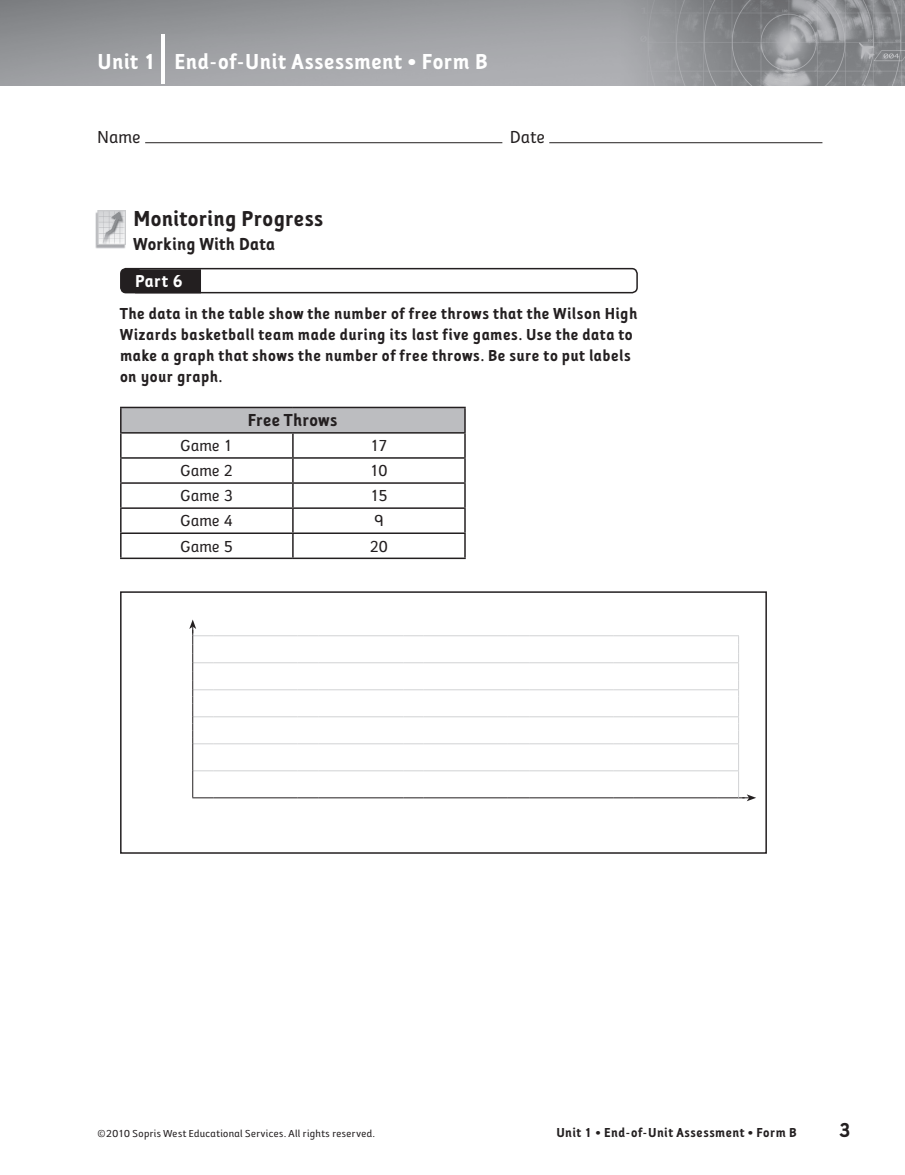
<style>
.page{position:relative;width:905px;height:1175px;background:#fff}
.page>*{position:absolute;margin:0;border:0;box-sizing:border-box;transform-origin:0 0}
.Runninghead{font:22.5px "SW Folder Bold";letter-spacing:-.005em;color:#fff}
.t1{font:22.5px "SW Folder Bold";letter-spacing:-.015em;color:#231f20}
.t2{font:21px "SW Folder Bold";color:#231f20}
.TBH1{font:18px "SW Folder Bold";letter-spacing:-.015em;color:#231f20}
.t3{font:18px "SW Folder Regular";letter-spacing:-.005em;color:#231f20}
.t4{font:18px "SW Folder Bold";color:#fff}
.H3A{font:16.5px/21px "SW Folder Bold";color:#231f20}
.TBTX{font:16.5px "SW Folder Regular";letter-spacing:-.01em;color:#231f20}
.t5{font:13.5px "SW Folder Bold";letter-spacing:.01em;color:#231f20}
.t6{font:10.5px "SW Folder Regular";letter-spacing:.005em;color:#231f20;scale:1.05 1}
</style>
<div class="page">
<hr style="left:145px;top:142px;width:357px;height:1px;background:#231f20">
<hr style="left:549px;top:142px;width:273px;height:1px;background:#231f20">
<img style="left:0;top:0;width:904px;height:85px">
<div style="left:135px;top:269px;width:66px;height:24px;background:#231f20"></div>
<div style="left:120px;top:268px;width:518px;height:25px;border:2px solid #231f20;border-radius:5px"></div>
<div style="left:121px;top:407px;width:344px;height:26px;background:#bcbdc0"></div>
<hr style="left:120px;top:407px;width:173px;height:1px;background:#231f20">
<hr style="left:120px;top:408px;width:2px;height:24px;background:#231f20">
<hr style="left:293px;top:407px;width:173px;height:1px;background:#231f20">
<hr style="left:120px;top:432px;width:173px;height:1px;background:#231f20">
<hr style="left:120px;top:433px;width:2px;height:24px;background:#231f20">
<hr style="left:293px;top:432px;width:173px;height:1px;background:#231f20">
<hr style="left:292px;top:433px;width:2px;height:24px;background:#231f20">
<hr style="left:120px;top:457px;width:173px;height:2px;background:#231f20">
<hr style="left:120px;top:459px;width:2px;height:23px;background:#231f20">
<hr style="left:293px;top:457px;width:173px;height:2px;background:#231f20">
<hr style="left:292px;top:459px;width:2px;height:23px;background:#231f20">
<hr style="left:120px;top:482px;width:173px;height:2px;background:#231f20">
<hr style="left:120px;top:484px;width:2px;height:23px;background:#231f20">
<hr style="left:293px;top:482px;width:173px;height:2px;background:#231f20">
<hr style="left:292px;top:484px;width:2px;height:23px;background:#231f20">
<hr style="left:120px;top:507px;width:173px;height:2px;background:#231f20">
<hr style="left:120px;top:509px;width:2px;height:23px;background:#231f20">
<hr style="left:293px;top:507px;width:173px;height:2px;background:#231f20">
<hr style="left:292px;top:509px;width:2px;height:23px;background:#231f20">
<hr style="left:120px;top:532px;width:173px;height:2px;background:#231f20">
<hr style="left:120px;top:534px;width:2px;height:23px;background:#231f20">
<hr style="left:293px;top:532px;width:173px;height:2px;background:#231f20">
<hr style="left:292px;top:534px;width:2px;height:23px;background:#231f20">
<svg style="left:464px;top:408px;width:1px;height:149px"></svg>
<hr style="left:120px;top:557px;width:173px;height:2px;background:#231f20">
<hr style="left:293px;top:557px;width:173px;height:2px;background:#231f20">
<img style="left:96px;top:210px;width:29px;height:38px">
<hr style="left:214px;top:635px;width:83px;height:1px;background:#d1d2d4">
<svg style="left:297px;top:635px;width:21px;height:1px"></svg>
<hr style="left:318px;top:635px;width:85px;height:1px;background:#d1d2d4">
<svg style="left:403px;top:635px;width:21px;height:1px"></svg>
<hr style="left:424px;top:635px;width:84px;height:1px;background:#d1d2d4">
<svg style="left:508px;top:635px;width:21px;height:1px"></svg>
<hr style="left:529px;top:635px;width:84px;height:1px;background:#d1d2d4">
<svg style="left:613px;top:635px;width:21px;height:1px"></svg>
<hr style="left:634px;top:635px;width:84px;height:1px;background:#d1d2d4">
<hr style="left:214px;top:662px;width:83px;height:1px;background:#d1d2d4">
<svg style="left:297px;top:662px;width:21px;height:1px"></svg>
<hr style="left:318px;top:662px;width:85px;height:1px;background:#d1d2d4">
<svg style="left:403px;top:662px;width:21px;height:1px"></svg>
<hr style="left:424px;top:662px;width:84px;height:1px;background:#d1d2d4">
<svg style="left:508px;top:662px;width:21px;height:1px"></svg>
<hr style="left:529px;top:662px;width:84px;height:1px;background:#d1d2d4">
<svg style="left:613px;top:662px;width:21px;height:1px"></svg>
<svg style="left:297px;top:689px;width:21px;height:1px"></svg>
<hr style="left:318px;top:689px;width:85px;height:1px;background:#d1d2d4">
<svg style="left:403px;top:689px;width:21px;height:1px"></svg>
<hr style="left:424px;top:689px;width:84px;height:1px;background:#d1d2d4">
<svg style="left:508px;top:689px;width:21px;height:1px"></svg>
<hr style="left:529px;top:689px;width:84px;height:1px;background:#d1d2d4">
<svg style="left:613px;top:689px;width:21px;height:1px"></svg>
<svg style="left:297px;top:716px;width:21px;height:1px"></svg>
<hr style="left:318px;top:716px;width:85px;height:1px;background:#d1d2d4">
<svg style="left:403px;top:716px;width:21px;height:1px"></svg>
<svg style="left:508px;top:716px;width:21px;height:1px"></svg>
<hr style="left:529px;top:716px;width:84px;height:1px;background:#d1d2d4">
<svg style="left:613px;top:716px;width:21px;height:1px"></svg>
<svg style="left:297px;top:743px;width:21px;height:1px"></svg>
<svg style="left:403px;top:743px;width:21px;height:1px"></svg>
<svg style="left:508px;top:743px;width:21px;height:1px"></svg>
<svg style="left:613px;top:743px;width:21px;height:1px"></svg>
<svg style="left:297px;top:770px;width:21px;height:1px"></svg>
<svg style="left:403px;top:770px;width:21px;height:1px"></svg>
<svg style="left:508px;top:770px;width:21px;height:1px"></svg>
<svg style="left:613px;top:770px;width:21px;height:1px"></svg>
<hr style="left:214px;top:797px;width:83px;height:1px;background:#231f20">
<svg style="left:297px;top:797px;width:21px;height:1px"></svg>
<hr style="left:318px;top:797px;width:85px;height:1px;background:#231f20">
<svg style="left:403px;top:797px;width:21px;height:1px"></svg>
<hr style="left:424px;top:797px;width:84px;height:1px;background:#231f20">
<svg style="left:508px;top:797px;width:21px;height:1px"></svg>
<hr style="left:529px;top:797px;width:84px;height:1px;background:#231f20">
<svg style="left:613px;top:797px;width:21px;height:1px"></svg>
<hr style="left:634px;top:797px;width:84px;height:1px;background:#231f20">
<hr style="left:214px;top:689px;width:83px;height:1px;background:#d1d2d4">
<hr style="left:214px;top:716px;width:83px;height:1px;background:#d1d2d4">
<hr style="left:214px;top:743px;width:83px;height:1px;background:#d1d2d4">
<hr style="left:214px;top:770px;width:83px;height:1px;background:#d1d2d4">
<hr style="left:318px;top:743px;width:85px;height:1px;background:#d1d2d4">
<hr style="left:318px;top:770px;width:85px;height:1px;background:#d1d2d4">
<hr style="left:424px;top:716px;width:84px;height:1px;background:#d1d2d4">
<hr style="left:424px;top:743px;width:84px;height:1px;background:#d1d2d4">
<hr style="left:424px;top:770px;width:84px;height:1px;background:#d1d2d4">
<hr style="left:529px;top:743px;width:84px;height:1px;background:#d1d2d4">
<hr style="left:529px;top:770px;width:84px;height:1px;background:#d1d2d4">
<hr style="left:634px;top:662px;width:84px;height:1px;background:#d1d2d4">
<hr style="left:634px;top:689px;width:84px;height:1px;background:#d1d2d4">
<hr style="left:634px;top:716px;width:84px;height:1px;background:#d1d2d4">
<hr style="left:634px;top:743px;width:84px;height:1px;background:#d1d2d4">
<hr style="left:634px;top:770px;width:84px;height:1px;background:#d1d2d4">
<svg style="left:189px;top:619px;width:25px;height:179px"></svg>
<svg style="left:718px;top:635px;width:38px;height:166px"></svg>
<div style="left:120px;top:591px;width:646px;height:262px;border:2px solid #231f20"></div>
<hr style="left:162px;top:34px;width:3px;height:50px;background:#fff">
<p class="Runninghead" style="left:98px;top:49px;width:392px">Unit 1 End-of-Unit Assessment • Form B</p>
<p class="t3" style="left:98px;top:127px;width:45px">Name</p>
<p class="t3" style="left:510px;top:127px;width:37px">Date</p>
<h1 class="t1" style="left:133px;top:206px;width:192px">Monitoring Progress</h1>
<h2 class="TBH1" style="left:134px;top:234px;width:144px">Working With Data</h2>
<p class="t4" style="left:135px;top:270px;width:49px">Part 6</p>
<p class="H3A" style="left:120px;top:303px;width:519px">The data in the table show the number of free throws that the Wilson High Wizards basketball team made during its last five games. Use the data to make a graph that shows the number of free throws. Be sure to put labels on your graph.</p>
<p class="TBH1" style="left:248px;top:410px;width:91px">Free Throws</p>
<p class="TBTX" style="left:181px;top:436px;width:54px">Game 1</p>
<p class="TBTX" style="left:370px;top:436px;width:19px">17</p>
<p class="TBTX" style="left:181px;top:461px;width:54px">Game 2</p>
<p class="TBTX" style="left:370px;top:461px;width:20px">10</p>
<p class="TBTX" style="left:181px;top:487px;width:54px">Game 3</p>
<p class="TBTX" style="left:370px;top:487px;width:19px">15</p>
<p class="TBTX" style="left:181px;top:512px;width:54px">Game 4</p>
<p class="TBTX" style="left:374px;top:512px;width:11px">9</p>
<p class="TBTX" style="left:181px;top:537px;width:54px">Game 5</p>
<p class="TBTX" style="left:369px;top:537px;width:20px">20</p>
<p class="t6" style="left:98px;top:1128px;width:266px">©2010 Sopris West Educational Services. All rights reserved.</p>
<p class="t5" style="left:556px;top:1125px;width:242px">Unit 1 • End-of-Unit Assessment • Form B</p>
<p class="t2" style="left:838px;top:1118px;width:14px">3</p>
</div>
